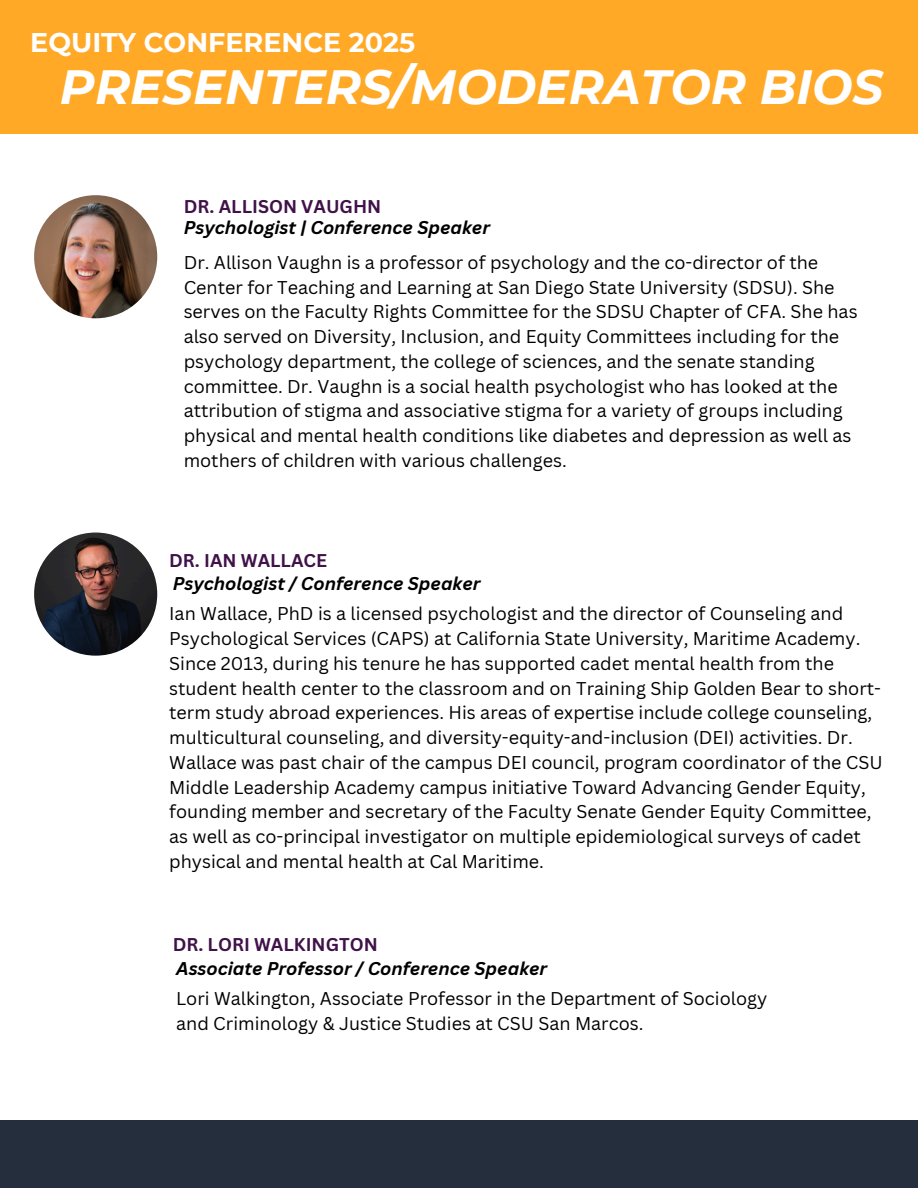
<style>
.page{position:relative;width:918px;height:1188px;background:#fff}
.page>*{position:absolute;margin:0;border:0;box-sizing:border-box;transform-origin:0 0}
.t1{font:italic 700 48px "Montserrat";color:#fff}
.t2{font:700 27px "Montserrat";color:#fff}
.t3{font:18px/24.8px "Canva Sans";color:#000}
.t4{font:italic 700 18px "Canva Sans";color:#000}
.t5{font:700 18px "Canva Sans";color:#401249}
</style>
<div class="page">
<div style="left:0;top:1121px;width:918px;height:67px;background:#242e3c"></div>
<div style="left:0;top:0;width:918px;height:133px;background:#ffa927"></div>
<img style="left:34px;top:533px;width:123px;height:123px;border-radius:50%">
<img style="left:34px;top:195px;width:123px;height:123px;border-radius:50%">
<h1 class="t2" style="left:30px;top:26px;width:386px">EQUITY CONFERENCE 2025</h1>
<h2 class="t1" style="left:60px;top:58px;width:825px">PRESENTERS/MODERATOR BIOS</h2>
<h3 class="t5" style="left:184px;top:193px;width:199px">DR. ALLISON VAUGHN</h3>
<h4 class="t4" style="left:184px;top:214px;width:308px">Psychologist | Conference Speaker</h4>
<p class="t3" style="left:184px;top:249px;width:675px">Dr. Allison Vaughn is a professor of psychology and the co-director of the Center for Teaching and Learning at San Diego State University (SDSU). She serves on the Faculty Rights Committee for the SDSU Chapter of CFA. She has also served on Diversity, Inclusion, and Equity Committees including for the psychology department, the college of sciences, and the senate standing committee. Dr. Vaughn is a social health psychologist who has looked at the attribution of stigma and associative stigma for a variety of groups including physical and mental health conditions like diabetes and depression as well as mothers of children with various challenges.</p>
<p class="t5" style="left:169px;top:547px;width:159px">DR. IAN WALLACE</p>
<h3 class="t4" style="left:173px;top:571px;width:309px">Psychologist / Conference Speaker</h3>
<p class="t3" style="left:169px;top:601px;width:715px">Ian Wallace, PhD is a licensed psychologist and the director of Counseling and Psychological Services (CAPS) at California State University, Maritime Academy.<br>Since 2013, during his tenure he has supported cadet mental health from the student health center to the classroom and on Training Ship Golden Bear to short&shy;term study abroad experiences. His areas of expertise include college counseling, multicultural counseling, and diversity-equity-and-inclusion (DEI) activities. Dr.<br>Wallace was past chair of the campus DEI council, program coordinator of the CSU Middle Leadership Academy campus initiative Toward Advancing Gender Equity, founding member and secretary of the Faculty Senate Gender Equity Committee, as well as co-principal investigator on multiple epidemiological surveys of cadet physical and mental health at Cal Maritime.</p>
<p class="t5" style="left:173px;top:932px;width:207px">DR. LORI WALKINGTON</p>
<h3 class="t4" style="left:176px;top:956px;width:373px">Associate Professor / Conference Speaker</h3>
<h4 class="t3" style="left:176px;top:986px;width:593px">Lori Walkington, Associate Professor in the Department of Sociology and Criminology &amp; Justice Studies at CSU San Marcos.</h4>
</div>
